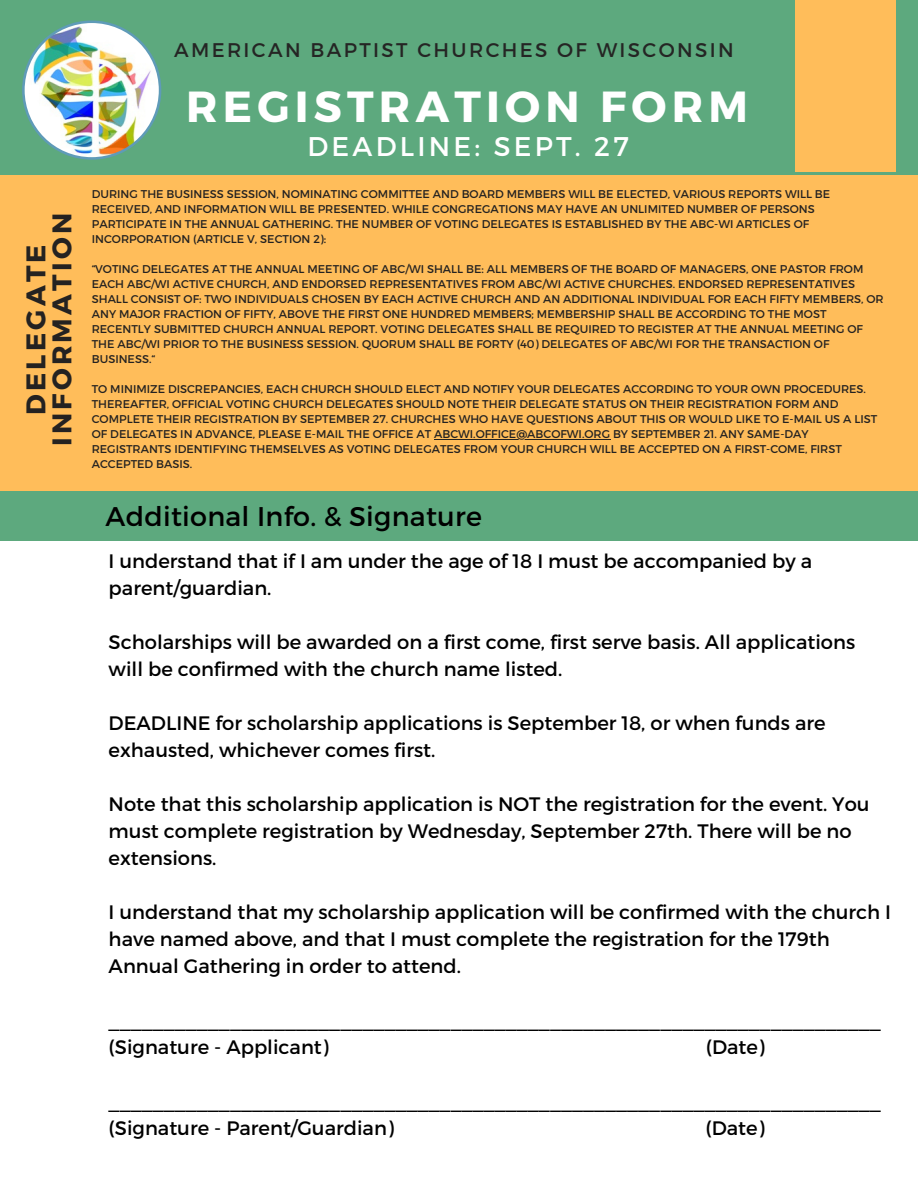
<style>
.page{position:relative;width:918px;height:1188px;background:#fff}
.page>*{position:absolute;margin:0;border:0;box-sizing:border-box;transform-origin:0 0}
.t1{font:700 43.5px "Montserrat";letter-spacing:.12em;color:#fff}
.t2{font:27px "Montserrat";letter-spacing:.01em;color:#000}
.t3{font:700 27px/25.8px "Montserrat";letter-spacing:.12em;color:#242221;text-align:center}
.t4{font:27px "Montserrat";letter-spacing:.12em;color:#fff}
.t5{font:19.8px "Montserrat";letter-spacing:.12em;color:#252524}
.t6{font:19.5px/27px "Montserrat";color:#000}
.t7{font:11.25px/15px "Montserrat";color:#242221}
</style>
<div class="page">
<div style="left:0;top:0;width:918px;height:175px;background:#5da97e"></div>
<img style="left:22px;top:20px;width:139px;height:140px">
<div style="left:0;top:175px;width:918px;height:318px;background:#ffbd5a"></div>
<hr style="left:434px;top:439px;width:176px;height:1px;background:#242221">
<div style="left:795px;top:0;width:101px;height:172px;background:#ffbd5a"></div>
<div style="left:0;top:491px;width:918px;height:49px;background:#5da97e"></div>
<p class="t3" style="left:22px;top:446px;width:235px;rotate:-90deg">DELEGATE<br>INFORMATION</p>
<p class="t5" style="left:174px;top:37px;width:561px">AMERICAN BAPTIST CHURCHES OF WISCONSIN</p>
<p class="t1" style="left:186px;top:78px;width:564px">REGISTRATION FORM</p>
<p class="t4" style="left:307px;top:129px;width:323px">DEADLINE: SEPT. 27</p>
<p class="t7" style="left:92px;top:186px;width:740px">DURING THE BUSINESS SESSION, NOMINATING COMMITTEE AND BOARD MEMBERS WILL BE ELECTED, VARIOUS REPORTS WILL BE RECEIVED, AND INFORMATION WILL BE PRESENTED. WHILE CONGREGATIONS MAY HAVE AN UNLIMITED NUMBER OF PERSONS PARTICIPATE IN THE ANNUAL GATHERING. THE NUMBER OF VOTING DELEGATES IS ESTABLISHED BY THE ABC-WI ARTICLES OF INCORPORATION (ARTICLE V, SECTION 2):</p>
<p class="t7" style="left:92px;top:261px;width:793px">“VOTING DELEGATES AT THE ANNUAL MEETING OF ABC/WI SHALL BE: ALL MEMBERS OF THE BOARD OF MANAGERS, ONE PASTOR FROM EACH ABC/WI ACTIVE CHURCH, AND ENDORSED REPRESENTATIVES FROM ABC/WI ACTIVE CHURCHES. ENDORSED REPRESENTATIVES SHALL CONSIST OF: TWO INDIVIDUALS CHOSEN BY EACH ACTIVE CHURCH AND AN ADDITIONAL INDIVIDUAL FOR EACH FIFTY MEMBERS, OR ANY MAJOR FRACTION OF FIFTY, ABOVE THE FIRST ONE HUNDRED MEMBERS; MEMBERSHIP SHALL BE ACCORDING TO THE MOST RECENTLY SUBMITTED CHURCH ANNUAL REPORT. VOTING DELEGATES SHALL BE REQUIRED TO REGISTER AT THE ANNUAL MEETING OF THE ABC/WI PRIOR TO THE BUSINESS SESSION. QUORUM SHALL BE FORTY (40) DELEGATES OF ABC/WI FOR THE TRANSACTION OF BUSINESS.“</p>
<p class="t7" style="left:92px;top:381px;width:787px">TO MINIMIZE DISCREPANCIES, EACH CHURCH SHOULD ELECT AND NOTIFY YOUR DELEGATES ACCORDING TO YOUR OWN PROCEDURES.<br>THEREAFTER, OFFICIAL VOTING CHURCH DELEGATES SHOULD NOTE THEIR DELEGATE STATUS ON THEIR REGISTRATION FORM AND COMPLETE THEIR REGISTRATION BY SEPTEMBER 27. CHURCHES WHO HAVE QUESTIONS ABOUT THIS OR WOULD LIKE TO E-MAIL US A LIST OF DELEGATES IN ADVANCE, PLEASE E-MAIL THE OFFICE AT ABCWI.OFFICE@ABCOFWI.ORG BY SEPTEMBER 21. ANY SAME-DAY REGISTRANTS IDENTIFYING THEMSELVES AS VOTING DELEGATES FROM YOUR CHURCH WILL BE ACCEPTED ON A FIRST-COME, FIRST ACCEPTED BASIS.</p>
<p class="t2" style="left:106px;top:499px;width:378px">Additional Info. &amp; Signature</p>
<p class="t6" style="left:109px;top:546px;width:705px">I understand that if I am under the age of 18 I must be accompanied by a parent/guardian.</p>
<p class="t6" style="left:109px;top:627px;width:748px">Scholarships will be awarded on a first come, first serve basis. All applications will be confirmed with the church name listed.</p>
<p class="t6" style="left:109px;top:708px;width:719px">DEADLINE for scholarship applications is September 18, or when funds are exhausted, whichever comes first.</p>
<p class="t6" style="left:109px;top:789px;width:763px">Note that this scholarship application is NOT the registration for the event. You must complete registration by Wednesday, September 27th. There will be no extensions.</p>
<p class="t6" style="left:109px;top:897px;width:784px">I understand that my scholarship application will be confirmed with the church I have named above, and that I must complete the registration for the 179th<br>Annual Gathering in order to attend.</p>
<p class="t6" style="left:109px;top:1005px;width:774px">______________________________________________________________________</p>
<p class="t6" style="left:109px;top:1032px;width:221px">(Signature - Applicant)</p>
<p class="t6" style="left:706px;top:1032px;width:60px">(Date)</p>
<p class="t6" style="left:109px;top:1086px;width:774px">______________________________________________________________________</p>
<p class="t6" style="left:109px;top:1113px;width:287px">(Signature - Parent/Guardian)</p>
<p class="t6" style="left:706px;top:1113px;width:60px">(Date)</p>
</div>
